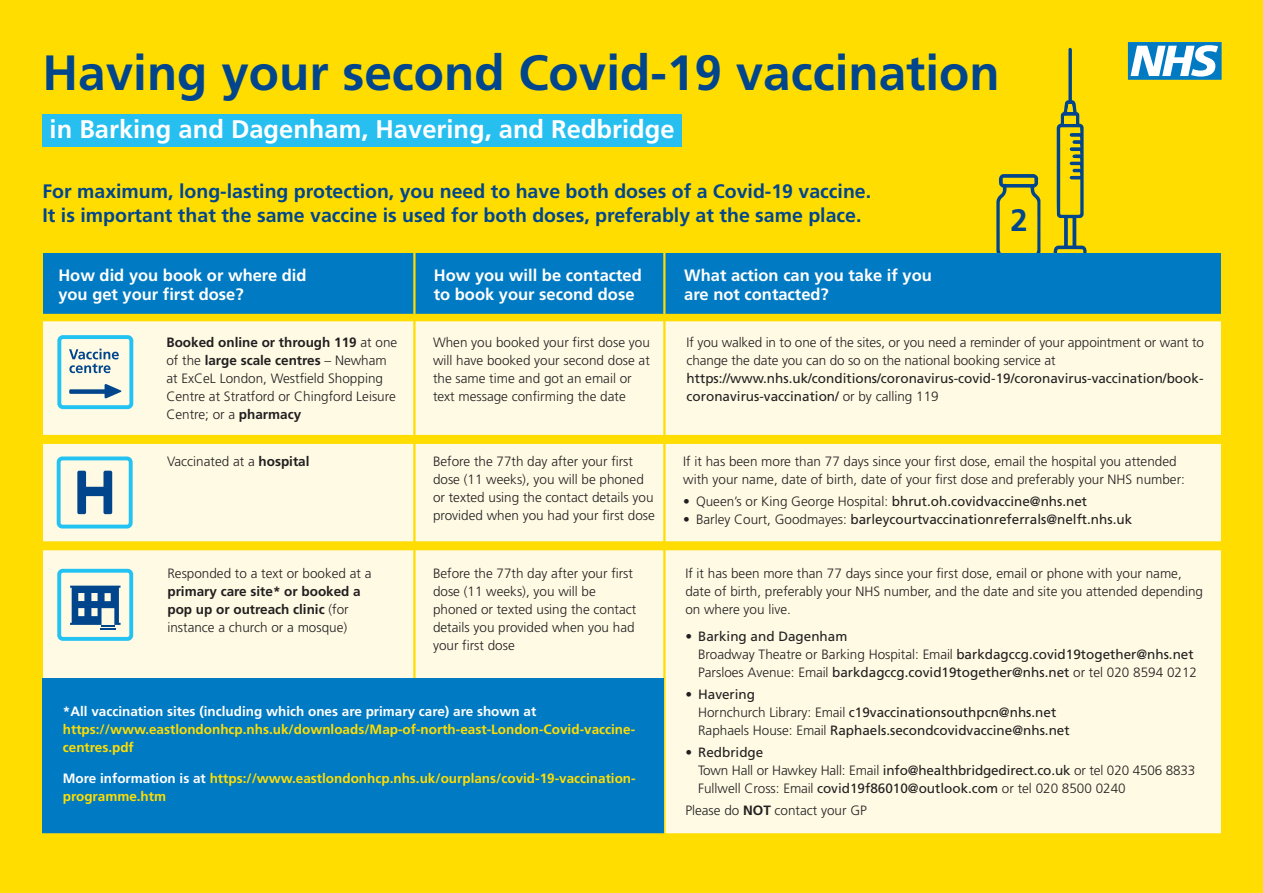
<style>
.page{position:relative;width:1263px;height:893px;background:#ffdd01}
.page>*{position:absolute;margin:0;border:0;box-sizing:border-box;transform-origin:0 0}
.t1{font:700 49.5px "Frutiger";color:#01468c}
.t2{font:700 31.05px "Frutiger";color:#01468c}
.t3{font:700 25.5px "Frutiger";color:#fff}
.t4{font:700 19.5px/24px "Frutiger";color:#01468c}
.t5{font:700 16.5px/19.5px "Frutiger";color:#fff}
.t6{font:300 13.5px/18px "Frutiger";color:#231f20}
.t7{font:13.5px/18px "Frutiger";color:#231f20}
.t8{font:700 13.5px/18px "Frutiger";color:#ffdd01}
.t9{font:700 13.5px/18px "Frutiger";color:#231f20}
.t10{font:700 13.5px "Frutiger";color:#fff}
.s1{font-weight:700}
.s2{font-weight:300}
.s3{font-weight:400}
.s4{color:#fff}
</style>
<div class="page">
<svg style="left:996px;top:48px;width:91px;height:206px"></svg>
<div style="left:43px;top:114px;width:639px;height:32px;background:#26bff0"></div>
<div style="left:43px;top:254px;width:1177px;height:583px;background:#fefae4"></div>
<div style="left:43px;top:254px;width:1177px;height:62px;background:#007ac2"></div>
<svg style="left:1128px;top:42px;width:93px;height:38px;background:#77b7dc"></svg>
<hr style="left:413px;top:246px;width:3px;height:567px;background:#ffdd01">
<hr style="left:663px;top:251px;width:2px;height:588px;background:#ffdd01">
<div style="left:34px;top:435px;width:1199px;height:9px;background:#ffdd01"></div>
<div style="left:34px;top:541px;width:1199px;height:9px;background:#ffdd01"></div>
<div style="left:32px;top:314px;width:1198px;height:7px;background:#ffdd01"></div>
<svg style="left:70px;top:586px;width:51px;height:43px"></svg>
<div style="left:57px;top:569px;width:76px;height:72px;border:4px solid #22c2f3;border-radius:4px"></div>
<div style="left:57px;top:335px;width:76px;height:74px;border:4px solid #22c2f3;border-radius:4px"></div>
<svg style="left:69px;top:349px;width:50px;height:24px"></svg>
<div style="left:69px;top:389px;width:39px;height:5px;background:#01468c"></div>
<svg style="left:105px;top:384px;width:17px;height:15px"></svg>
<div style="left:57px;top:456px;width:76px;height:72px;border:4px solid #22c2f3;border-radius:4px"></div>
<svg style="left:77px;top:471px;width:35px;height:43px"></svg>
<div style="left:81px;top:487px;width:26px;height:9px;background:#01468c;border-radius:2px"></div>
<div style="left:43px;top:678px;width:621px;height:157px;background:#007ac2"></div>
<div style="left:34px;top:833px;width:1199px;height:9px;background:#ffdd01"></div>
<h1 class="t1" style="left:43px;top:53px;width:959px">Having your second Covid-19 vaccination</h1>
<h3 class="t3" style="left:50px;top:119px;width:626px">in Barking and Dagenham, Havering, and Redbridge</h3>
<h3 class="t4" style="left:43px;top:180px;width:830px">For maximum, long-lasting protection, you need to have both doses of a Covid-19 vaccine.<br>It is important that the same vaccine is used for both doses, preferably at the same place.</h3>
<p class="t5" style="left:58px;top:267px;width:250px">How did you book or where did you get your first dose?</p>
<p class="t5" style="left:434px;top:267px;width:210px">How you will be contacted to book your second dose</p>
<p class="t5" style="left:684px;top:267px;width:249px">What action can you take if you are not contacted?</p>
<h2 class="t2" style="left:1010px;top:208px;width:19px">2</h2>
<p class="t6" style="left:166px;top:334px;width:232px"><span class="s1">Booked online or through 119</span> at one of the <span class="s1">large scale centres</span> – Newham at ExCeL London, Westfield Shopping Centre at Stratford or Chingford Leisure Centre; or a <span class="s1">pharmacy</span></p>
<p class="t6" style="left:433px;top:334px;width:218px">When you booked your first dose you will have booked your second dose at the same time and got an email or text message confirming the date</p>
<p class="t6" style="left:687px;top:334px;width:519px">If you walked in to one of the sites, or you need a reminder of your appointment or want to change the date you can do so on the national booking service at</p>
<p class="t7" style="left:687px;top:370px;width:518px">https://www.nhs.uk/conditions/coronavirus-covid-19/coronavirus-vaccination/book&shy;coronavirus-vaccination/ <span class="s2">or by calling 119</span></p>
<p class="t6" style="left:167px;top:453px;width:144px">Vaccinated at a <span class="s1">hospital</span></p>
<p class="t6" style="left:433px;top:453px;width:223px">Before the 77th day after your first dose (11 weeks), you will be phoned or texted using the contact details you provided when you had your first dose</p>
<p class="t6" style="left:683px;top:453px;width:503px">If it has been more than 77 days since your first dose, email the hospital you attended with your name, date of birth, date of your first dose and preferably your NHS number:</p>
<p class="t6" style="left:683px;top:494px;width:405px">• Queen’s or King George Hospital: <span class="s3">bhrut.oh.covidvaccine@nhs.net</span></p>
<p class="t7" style="left:683px;top:512px;width:450px"><span class="s2">• Barley Court, Goodmayes:</span> barleycourtvaccinationreferrals@nelft.nhs.uk</p>
<p class="t6" style="left:433px;top:565px;width:205px">Before the 77th day after your first dose (11 weeks), you will be phoned or texted using the contact details you provided when you had your first dose</p>
<p class="t6" style="left:685px;top:565px;width:519px">If it has been more than 77 days since your first dose, email or phone with your name, date of birth, preferably your NHS number, and the date and site you attended depending on where you live.</p>
<p class="t6" style="left:167px;top:565px;width:206px">Responded to a text or booked at a</p>
<p class="t9" style="left:167px;top:583px;width:195px">primary care site* or booked a pop up or outreach clinic <span class="s2">(for instance a church or a mosque)</span></p>
<p class="t7" style="left:698px;top:628px;width:500px;text-indent:-13px"><span class="s2">•</span> Barking and Dagenham<br><span class="s2">Broadway Theatre or Barking Hospital: Email</span> barkdagccg.covid19together@nhs.net<br><span class="s2">Parsloes Avenue: Email</span> barkdagccg.covid19together@nhs.net <span class="s2">or tel 020 8594 0212</span></p>
<p class="t7" style="left:698px;top:686px;width:373px;text-indent:-13px"><span class="s2">•</span> Havering<br><span class="s2">Hornchurch Library: Email</span> c19vaccinationsouthpcn@nhs.net<br><span class="s2">Raphaels House: Email</span> Raphaels.secondcovidvaccine@nhs.net</p>
<p class="t6" style="left:698px;top:744px;width:499px;text-indent:-13px">• <span class="s3">Redbridge<br></span>Town Hall or Hawkey Hall: Email <span class="s3">info@healthbridgedirect.co.uk</span> or tel 020 4506 8833<br>Fullwell Cross: Email <span class="s3">covid19f86010@outlook.com</span> or tel 020 8500 0240</p>
<p class="t6" style="left:685px;top:803px;width:183px">Please do <span class="s1">NOT</span> contact your GP</p>
<p class="t10" style="left:63px;top:706px;width:475px">*All vaccination sites (including which ones are primary care) are shown at</p>
<p class="t8" style="left:63px;top:722px;width:574px">https://www.eastlondonhcp.nhs.uk/downloads/Map-of-north-east-London-Covid-vaccine&shy;centres.pdf</p>
<p class="t8" style="left:63px;top:770px;width:574px"><span class="s4">More information is at</span> https://www.eastlondonhcp.nhs.uk/ourplans/covid-19-vaccination&shy;programme.htm</p>
</div>
